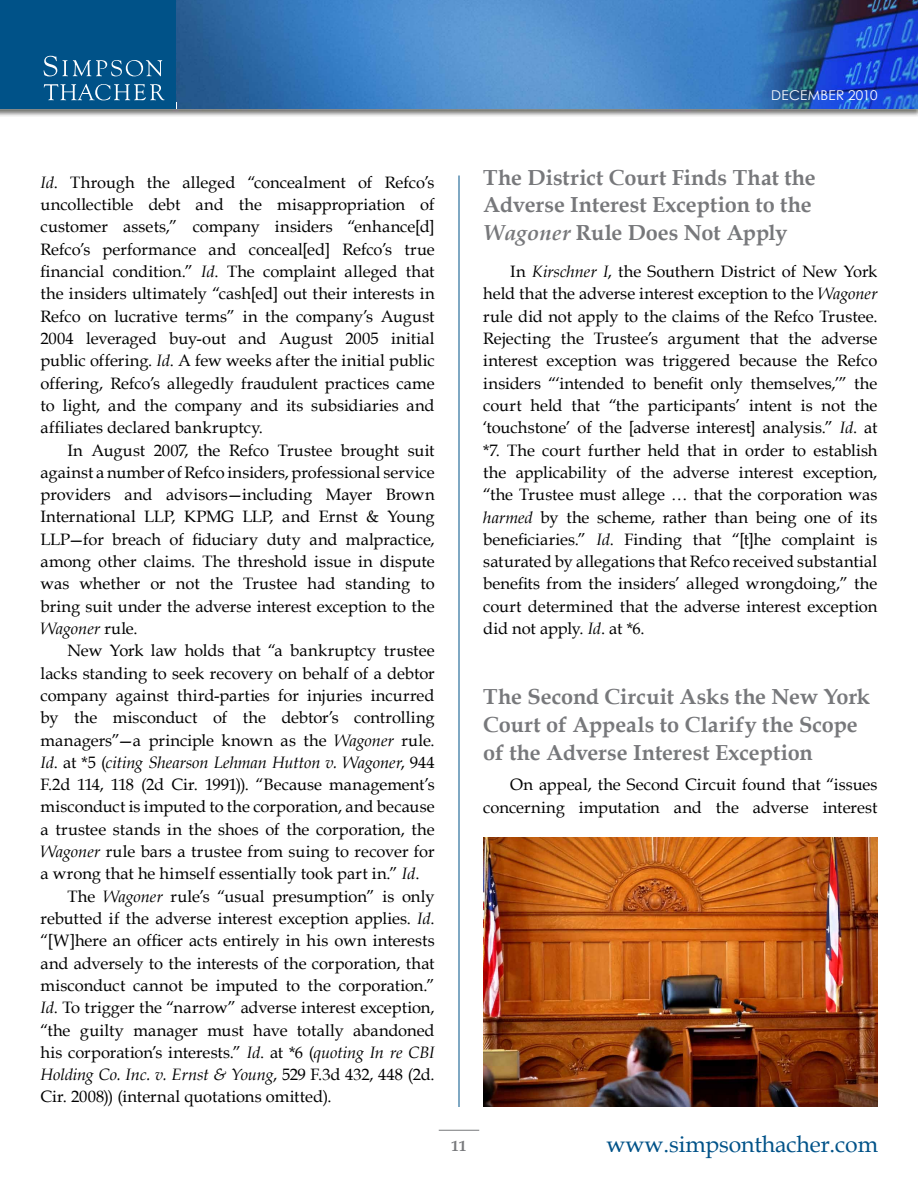
<style>
.page{position:relative;width:918px;height:1188px;background:#fff}
.page>*{position:absolute;margin:0;border:0;box-sizing:border-box;transform-origin:0 0}
.t1{font:22.95px "Book Antiqua";letter-spacing:-.005em;color:#005288}
.t2{font:700 21.75px/27.8px "Book Antiqua";color:#77787b}
.t3{font:16.5px/22.4px "Book Antiqua";color:#000;text-align:justify}
.t4{font:italic 16.5px "Book Antiqua";letter-spacing:-.01em;color:#000}
.t5{font:700 15px "Book Antiqua";color:#77787b}
.t6{font:13.5px "Century Gothic";letter-spacing:.02em;color:#fff}
.s1{font-style:italic}
.s2{font-style:normal}
</style>
<div class="page">
<hr style="left:459px;top:176px;width:1px;height:931px;background:#005288">
<hr style="left:439px;top:1130px;width:40px;height:1px;background:#77787b">
<img style="left:177px;top:0;width:741px;height:109px">
<div style="left:0;top:0;width:176px;height:109px;background:#005288"></div>
<svg style="left:44px;top:56px;width:118px;height:20px"></svg>
<svg style="left:44px;top:84px;width:121px;height:16px"></svg>
<img style="left:483px;top:837px;width:395px;height:270px">
<p class="t6" style="left:771px;top:86px;width:108px">DECEMBER 2010</p>
<p class="t3" style="left:41px;top:171px;width:396px"><span class="s1">Id</span>. Through the alleged “concealment of Refco’s uncollectible debt and the misappropriation of customer assets,” company insiders “enhance[d] Refco’s performance and conceal[ed] Refco’s true financial condition.” <span class="s1">Id</span>. The complaint alleged that the insiders ultimately “cash[ed] out their interests in Refco on lucrative terms” in the company’s August 2004 leveraged buy-out and August 2005 initial public offering. <span class="s1">Id</span>. A few weeks after the initial public offering, Refco’s allegedly fraudulent practices came to light, and the company and its subsidiaries and affiliates declared bankruptcy.</p>
<p class="t3" style="left:41px;top:438px;width:396px;text-indent:27px">In August 2007, the Refco Trustee brought suit against a number of Refco insiders, professional service providers and advisors—including Mayer Brown International LLP, KPMG LLP, and Ernst &amp; Young LLP—for breach of fiduciary duty and malpractice, among other claims. The threshold issue in dispute was whether or not the Trustee had standing to bring suit under the adverse interest exception to the <span class="s1">Wagoner</span> rule.</p>
<p class="t3" style="left:68px;top:639px;width:369px">New York law holds that “a bankruptcy trustee</p>
<p class="t3" style="left:41px;top:661px;width:396px">lacks standing to seek recovery on behalf of a debtor</p>
<p class="t3" style="left:41px;top:684px;width:396px">company against third-parties for injuries incurred</p>
<p class="t3" style="left:41px;top:706px;width:396px">by the misconduct of the debtor’s controlling</p>
<p class="t3" style="left:41px;top:728px;width:396px">managers”—a principle known as the <span class="s1">Wagoner</span> rule.</p>
<p class="t4" style="left:41px;top:751px;width:396px">Id<span class="s2">. at *5 (</span>citing Shearson Lehman Hutton v. Wagoner<span class="s2">, 944</span></p>
<p class="t3" style="left:41px;top:773px;width:396px">F.2d 114, 118 (2d Cir. 1991)). “Because management’s</p>
<p class="t3" style="left:41px;top:795px;width:396px">misconduct is imputed to the corporation, and because</p>
<p class="t3" style="left:41px;top:818px;width:396px">a trustee stands in the shoes of the corporation, the</p>
<p class="t3" style="left:41px;top:840px;width:396px"><span class="s1">Wagoner</span> rule bars a trustee from suing to recover for</p>
<p class="t3" style="left:41px;top:862px;width:380px">a wrong that he himself essentially took part in.” <span class="s1">Id</span>.</p>
<p class="t3" style="left:68px;top:885px;width:369px">The <span class="s1">Wagoner</span> rule’s “usual presumption” is only</p>
<p class="t3" style="left:41px;top:907px;width:396px">rebutted if the adverse interest exception applies. <span class="s1">Id</span>.</p>
<p class="t3" style="left:41px;top:929px;width:396px">“[W]here an officer acts entirely in his own interests</p>
<p class="t3" style="left:41px;top:951px;width:396px">and adversely to the interests of the corporation, that</p>
<p class="t3" style="left:41px;top:974px;width:396px">misconduct cannot be imputed to the corporation.”</p>
<p class="t3" style="left:41px;top:996px;width:396px"><span class="s1">Id</span>. To trigger the “narrow” adverse interest exception,</p>
<p class="t3" style="left:41px;top:1018px;width:396px">“the guilty manager must have totally abandoned</p>
<p class="t3" style="left:41px;top:1041px;width:396px">his corporation’s interests.” <span class="s1">Id</span>. at *6 (<span class="s1">quoting In re CBI</span></p>
<p class="t4" style="left:41px;top:1063px;width:396px">Holding Co. Inc. v. Ernst &amp; Young<span class="s2">, 529 F.3d 432, 448 (2d.</span></p>
<p class="t3" style="left:41px;top:1085px;width:293px">Cir. 2008)) (internal quotations omitted).</p>
<p class="t5" style="left:452px;top:1136px;width:16px">11</p>
<h2 class="t2" style="left:483px;top:163px;width:334px">The District Court Finds That the<br>Adverse Interest Exception to the<br><span class="s1">Wagoner</span> Rule Does Not Apply</h2>
<p class="t3" style="left:483px;top:260px;width:396px;text-indent:27px">In <span class="s1">Kirschner I</span>, the Southern District of New York held that the adverse interest exception to the <span class="s1">Wagoner </span>rule did not apply to the claims of the Refco Trustee.<br>Rejecting the Trustee’s argument that the adverse interest exception was triggered because the Refco insiders “‘intended to benefit only themselves,’” the court held that “the participants’ intent is not the ‘touchstone’ of the [adverse interest] analysis.” <span class="s1">Id</span>. at *7. The court further held that in order to establish the applicability of the adverse interest exception, “the Trustee must allege … that the corporation was <span class="s1">harmed</span> by the scheme, rather than being one of its beneficiaries.” <span class="s1">Id</span>. Finding that “[t]he complaint is saturated by allegations that Refco received substantial benefits from the insiders’ alleged wrongdoing,” the court determined that the adverse interest exception did not apply. <span class="s1">Id</span>. at *6.</p>
<h2 class="t2" style="left:483px;top:683px;width:388px">The Second Circuit Asks the New York<br>Court of Appeals to Clarify the Scope of the Adverse Interest Exception</h2>
<p class="t3" style="left:483px;top:773px;width:396px;text-align:right">On appeal, the Second Circuit found that “issues concerning imputation and the adverse interest</p>
<h1 class="t1" style="left:607px;top:1128px;width:273px">www.simpsonthacher.com</h1>
</div>
